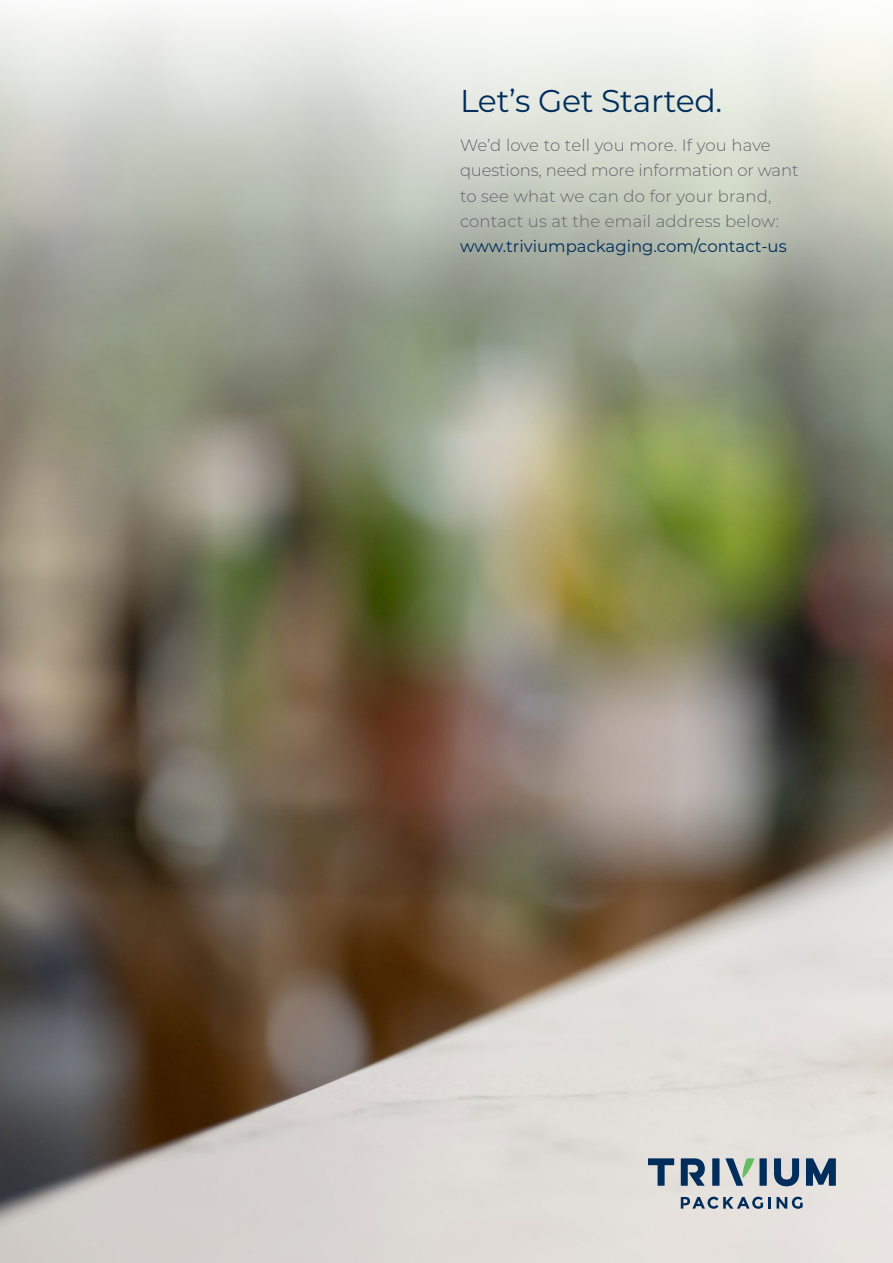
<style>
.page{position:relative;width:893px;height:1263px;background:#fff}
.page>*{position:absolute;margin:0;border:0;box-sizing:border-box;transform-origin:0 0}
.t1{font:31.5px "Montserrat";letter-spacing:-.01em;color:#002d5b}
.t2{font:300 16.5px/25.5px "Montserrat";color:#636569}
.t3{font:16.5px "Montserrat";color:#002d5b}
</style>
<div class="page">
<img style="left:0;top:539px;width:893px;height:724px">
<svg style="left:0;top:12px;width:893px;height:527px;background:#afb3a2"></svg>
<svg style="left:681px;top:1197px;width:90px;height:12px"></svg>
<svg style="left:777px;top:1197px;width:26px;height:12px"></svg>
<svg style="left:648px;top:1158px;width:26px;height:28px"></svg>
<svg style="left:806px;top:1158px;width:30px;height:28px"></svg>
<div style="left:712px;top:1158px;width:7px;height:28px;background:#002d5b"></div>
<div style="left:759px;top:1158px;width:8px;height:28px;background:#002d5b"></div>
<svg style="left:681px;top:1158px;width:24px;height:28px"></svg>
<svg style="left:774px;top:1158px;width:25px;height:28px"></svg>
<svg style="left:725px;top:1158px;width:29px;height:28px"></svg>
<h1 class="t1" style="left:460px;top:79px;width:264px">Let’s Get Started.</h1>
<p class="t2" style="left:460px;top:131px;width:340px">We’d love to tell you more. If you have questions, need more information or want to see what we can do for your brand, contact us at the email address below:</p>
<p class="t3" style="left:460px;top:235px;width:328px">www.triviumpackaging.com/contact-us</p>
</div>
